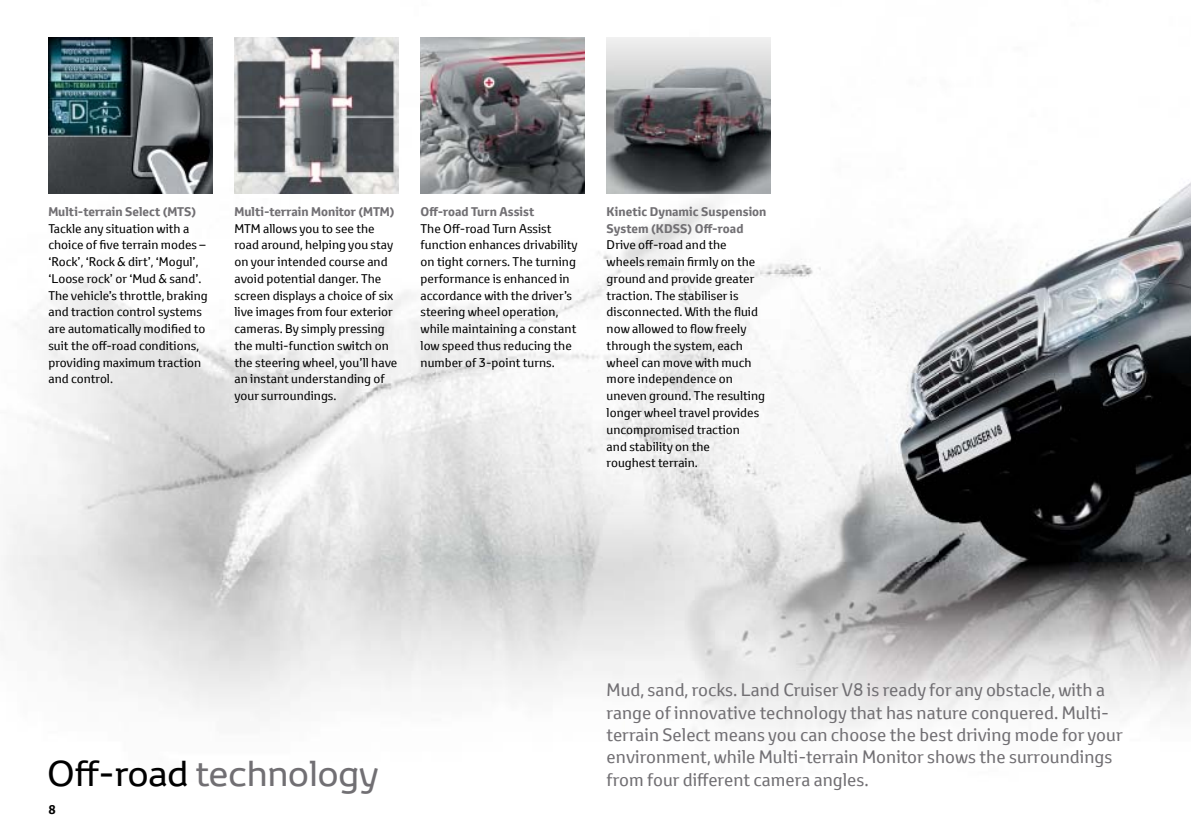
<style>
.page{position:relative;width:1191px;height:834px;background:#fff}
.page>*{position:absolute;margin:0;border:0;box-sizing:border-box;transform-origin:0 0}
.t1{font:35px "Toyota Display";color:#716f73}
.t2{font:17.5px/22.4px "Toyota Text";color:#716f73}
.t3{font:12.25px/16.8px "Toyota Text";color:#000}
.t4{font:700 12.25px/16.8px "Toyota Text";color:#716f73}
.t5{font:700 12.25px "Toyota Text";color:#000}
.s1{color:#000}
</style>
<div class="page">
<img style="left:4px;top:37px;width:1187px;height:699px">
<img style="left:420px;top:37px;width:164px;height:156px">
<img style="left:48px;top:37px;width:164px;height:156px">
<img style="left:234px;top:37px;width:164px;height:156px">
<img style="left:606px;top:37px;width:164px;height:156px">
<p class="t4" style="left:48px;top:203px;width:149px">Multi-terrain Select (MTS)</p>
<p class="t3" style="left:48px;top:220px;width:161px">Tackle any situation with a choice of five terrain modes – ‘Rock’, ‘Rock &amp; dirt’, ‘Mogul’, ‘Loose rock’ or ‘Mud &amp; sand’.<br>The vehicle’s throttle, braking and traction control systems are automatically modified to suit the off-road conditions, providing maximum traction and control.</p>
<p class="t4" style="left:234px;top:203px;width:162px">Multi-terrain Monitor (MTM)</p>
<p class="t3" style="left:234px;top:220px;width:164px">MTM allows you to see the road around, helping you stay on your intended course and avoid potential danger. The screen displays a choice of six live images from four exterior cameras. By simply pressing the multi-function switch on the steering wheel, you’ll have an instant understanding of your surroundings.</p>
<p class="t4" style="left:420px;top:203px;width:115px">Off-road Turn Assist</p>
<p class="t3" style="left:420px;top:220px;width:159px">The Off-road Turn Assist function enhances drivability on tight corners. The turning performance is enhanced in accordance with the driver’s steering wheel operation, while maintaining a constant low speed thus reducing the number of 3-point turns.</p>
<p class="t4" style="left:606px;top:203px;width:161px">Kinetic Dynamic Suspension<br>System (KDSS) Off-road</p>
<p class="t3" style="left:606px;top:236px;width:160px">Drive off-road and the wheels remain firmly on the ground and provide greater traction. The stabiliser is disconnected. With the fluid now allowed to flow freely through the system, each wheel can move with much more independence on uneven ground. The resulting longer wheel travel provides uncompromised traction<br>and stability on the<br>roughest terrain.</p>
<h1 class="t1" style="left:48px;top:748px;width:332px"><span class="s1">Off-road</span> technology</h1>
<p class="t5" style="left:48px;top:800px;width:9px">8</p>
<p class="t2" style="left:606px;top:678px;width:517px">Mud, sand, rocks. Land Cruiser V8 is ready for any obstacle, with a range of innovative technology that has nature conquered. Multi&shy;terrain Select means you can choose the best driving mode for your environment, while Multi-terrain Monitor shows the surroundings from four different camera angles.</p>
</div>
